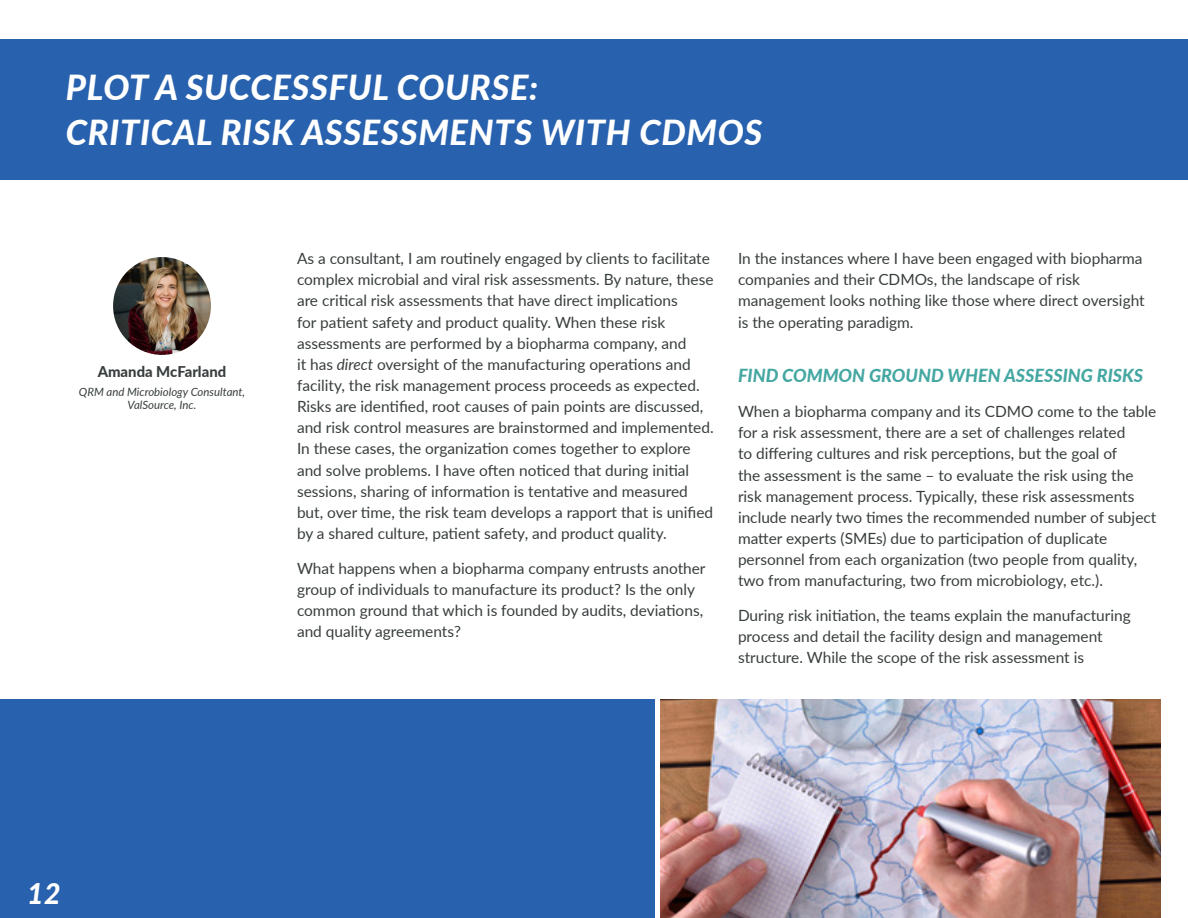
<style>
.page{position:relative;width:1188px;height:918px;background:#fff}
.page>*{position:absolute;margin:0;border:0;box-sizing:border-box;transform-origin:0 0}
.Article_Title{font:italic 800 34.5px/45px "Lato";letter-spacing:.02em;color:#fff}
.Page_Numbers{font:italic 800 28.5px "Lato";color:#fff}
.InText_Header{font:italic 800 18px "Lato";color:#45a7a2}
.Body{font:15.45px/21.1px "Lato";color:#383d3d}
.From_the_Author_Byli{font:800 14.85px "Lato";color:#383d3d}
.From_the_Author_Byli-2{font:italic 11.4px/13.5px "Lato";color:#383d3d;text-align:center}
.s1{font-style:italic}
</style>
<div class="page">
<div style="left:0;top:39px;width:1188px;height:140px;background:#2861ad"></div>
<div style="left:0;top:700px;width:655px;height:218px;background:#2861ad"></div>
<img style="left:660px;top:700px;width:501px;height:218px">
<img style="left:113px;top:257px;width:98px;height:98px;border-radius:49px">
<p class="Article_Title" style="left:66px;top:64px;width:698px">PLOT A SUCCESSFUL COURSE:<br>CRITICAL RISK ASSESSMENTS WITH CDMOS</p>
<p class="From_the_Author_Byli" style="left:98px;top:360px;width:130px">Amanda McFarland</p>
<p class="From_the_Author_Byli-2" style="left:79px;top:385px;width:168px">QRM and Microbiology Consultant,<br>ValSource, Inc.</p>
<p class="Body" style="left:297px;top:247px;width:418px">As a consultant, I am routinely engaged by clients to facilitate complex microbial and viral risk assessments. By nature, these are critical risk assessments that have direct implications<br>for patient safety and product quality. When these risk assessments are performed by a biopharma company, and<br>it has <span class="s1">direct</span> oversight of the manufacturing operations and facility, the risk management process proceeds as expected.<br>Risks are identified, root causes of pain points are discussed, and risk control measures are brainstormed and implemented.<br>In these cases, the organization comes together to explore and solve problems. I have often noticed that during initial sessions, sharing of information is tentative and measured but, over time, the risk team develops a rapport that is unified by a shared culture, patient safety, and product quality.</p>
<p class="Body" style="left:297px;top:557px;width:410px">What happens when a biopharma company entrusts another group of individuals to manufacture its product? Is the only common ground that which is founded by audits, deviations, and quality agreements?</p>
<p class="Body" style="left:738px;top:247px;width:408px">In the instances where I have been engaged with biopharma companies and their CDMOs, the landscape of risk management looks nothing like those where direct oversight is the operating paradigm.</p>
<p class="InText_Header" style="left:738px;top:363px;width:407px">FIND COMMON GROUND WHEN ASSESSING RISKS</p>
<p class="Body" style="left:738px;top:400px;width:420px">When a biopharma company and its CDMO come to the table for a risk assessment, there are a set of challenges related<br>to differing cultures and risk perceptions, but the goal of<br>the assessment is the same – to evaluate the risk using the risk management process. Typically, these risk assessments include nearly two times the recommended number of subject matter experts (SMEs) due to participation of duplicate personnel from each organization (two people from quality, two from manufacturing, two from microbiology, etc.).</p>
<p class="Body" style="left:738px;top:604px;width:394px">During risk initiation, the teams explain the manufacturing process and detail the facility design and management structure. While the scope of the risk assessment is</p>
<p class="Page_Numbers" style="left:27px;top:872px;width:35px">12</p>
</div>
